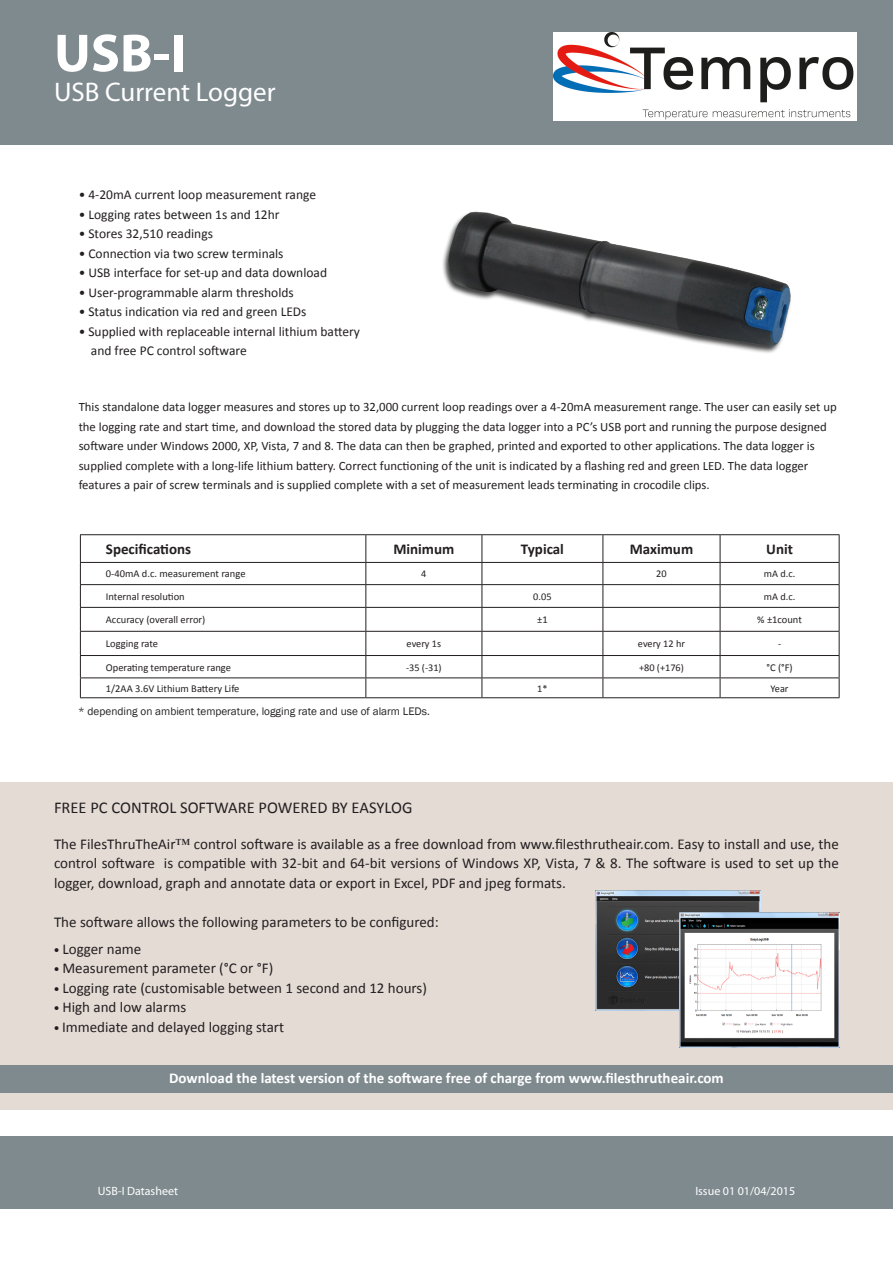
<style>
.page{position:relative;width:893px;height:1263px;background:#fff}
.page>*{position:absolute;margin:0;border:0;box-sizing:border-box;transform-origin:0 0}
.t1{font:700 54px "Myriad Pro";color:#fff}
.t2{font:27px "Myriad Pro";color:#fff}
.t3{font:16.5px "Calibri";color:#231f20}
.Paragraph_Style_1{font:15px/19.5px "Calibri";color:#231f20;text-align:justify}
.t4{font:700 15px "Calibri";color:#fff}
.Lascar_table_-_body{font:700 15px "Calibri";color:#231f20}
.Lascar_table_-_left{font:700 15px "Calibri";color:#231f20}
.t5{font:13.5px "Calibri";color:#231f20}
.t6{font:12.75px/19.5px "Calibri";color:#231f20}
.t7{font:12px "Myriad Pro";color:#fff}
.t8{font:11.25px "Franklin Gothic";color:#231f20}
.Lascar_table_-_body-2{font:10.5px "Calibri";color:#231f20}
.Lascar_table_-_body-3{font:10.35px "Calibri";color:#231f20}
.s1{font-size:10.35px}
.s2{font-family:"Times New Roman"}
.s3{font-family:"Myriad Pro";font-weight:700}
</style>
<div class="page">
<div style="left:1px;top:0;width:892px;height:144px;background:#7f8a8f"></div>
<div style="left:0;top:1136px;width:893px;height:73px;background:#7f8a8f"></div>
<img style="left:442px;top:211px;width:349px;height:142px">
<hr style="left:80px;top:534px;width:286px;height:1px;background:#231f20">
<hr style="left:366px;top:534px;width:116px;height:1px;background:#231f20">
<hr style="left:482px;top:534px;width:121px;height:1px;background:#231f20">
<hr style="left:603px;top:534px;width:117px;height:1px;background:#231f20">
<hr style="left:720px;top:534px;width:119px;height:1px;background:#231f20">
<hr style="left:80px;top:562px;width:286px;height:1px;background:#231f20">
<hr style="left:366px;top:562px;width:116px;height:1px;background:#231f20">
<hr style="left:482px;top:562px;width:121px;height:1px;background:#231f20">
<hr style="left:603px;top:562px;width:117px;height:1px;background:#231f20">
<hr style="left:720px;top:562px;width:119px;height:1px;background:#231f20">
<hr style="left:80px;top:584px;width:286px;height:1px;background:#231f20">
<hr style="left:366px;top:584px;width:116px;height:1px;background:#231f20">
<hr style="left:482px;top:584px;width:121px;height:1px;background:#231f20">
<hr style="left:603px;top:584px;width:117px;height:1px;background:#231f20">
<hr style="left:720px;top:584px;width:119px;height:1px;background:#231f20">
<hr style="left:80px;top:607px;width:286px;height:1px;background:#231f20">
<hr style="left:366px;top:607px;width:116px;height:1px;background:#231f20">
<hr style="left:482px;top:607px;width:121px;height:1px;background:#231f20">
<hr style="left:603px;top:607px;width:117px;height:1px;background:#231f20">
<hr style="left:720px;top:607px;width:119px;height:1px;background:#231f20">
<hr style="left:80px;top:631px;width:286px;height:1px;background:#231f20">
<hr style="left:366px;top:631px;width:116px;height:1px;background:#231f20">
<hr style="left:482px;top:631px;width:121px;height:1px;background:#231f20">
<hr style="left:603px;top:631px;width:117px;height:1px;background:#231f20">
<hr style="left:720px;top:631px;width:119px;height:1px;background:#231f20">
<hr style="left:80px;top:655px;width:286px;height:1px;background:#231f20">
<hr style="left:366px;top:655px;width:116px;height:1px;background:#231f20">
<hr style="left:482px;top:655px;width:121px;height:1px;background:#231f20">
<hr style="left:603px;top:655px;width:117px;height:1px;background:#231f20">
<hr style="left:720px;top:655px;width:119px;height:1px;background:#231f20">
<hr style="left:80px;top:677px;width:286px;height:1px;background:#231f20">
<svg style="left:80px;top:535px;width:1px;height:162px"></svg>
<hr style="left:366px;top:677px;width:116px;height:1px;background:#231f20">
<svg style="left:365px;top:535px;width:1px;height:162px"></svg>
<hr style="left:482px;top:677px;width:121px;height:1px;background:#231f20">
<svg style="left:482px;top:535px;width:1px;height:162px"></svg>
<hr style="left:603px;top:677px;width:117px;height:1px;background:#231f20">
<svg style="left:603px;top:535px;width:1px;height:162px"></svg>
<hr style="left:720px;top:677px;width:119px;height:1px;background:#231f20">
<svg style="left:720px;top:535px;width:1px;height:162px"></svg>
<svg style="left:839px;top:535px;width:1px;height:162px"></svg>
<hr style="left:80px;top:697px;width:286px;height:1px;background:#231f20">
<hr style="left:366px;top:697px;width:116px;height:1px;background:#231f20">
<hr style="left:482px;top:697px;width:121px;height:1px;background:#231f20">
<hr style="left:603px;top:697px;width:117px;height:1px;background:#231f20">
<hr style="left:720px;top:697px;width:119px;height:1px;background:#231f20">
<div style="left:0;top:782px;width:893px;height:327px;background:#e4dbd5"></div>
<img style="left:596px;top:891px;width:165px;height:119px">
<img style="left:680px;top:912px;width:160px;height:136px">
<div style="left:0;top:1065px;width:893px;height:27px;background:#7f8a8f"></div>
<img style="left:553px;top:33px;width:303px;height:88px">
<h1 class="t1" style="left:54px;top:18px;width:134px">USB-I</h1>
<h2 class="t2" style="left:54px;top:75px;width:223px">USB Current Logger</h2>
<p class="t5" style="left:79px;top:186px;width:239px">• 4-20mA current loop measurement range</p>
<p class="t5" style="left:79px;top:206px;width:202px">• Logging rates between 1s and 12hr</p>
<p class="t5" style="left:79px;top:225px;width:136px">• Stores 32,510 readings</p>
<p class="t5" style="left:79px;top:245px;width:206px">• Connection via two screw terminals</p>
<p class="t5" style="left:79px;top:264px;width:250px">• USB interface for set-up and data download</p>
<p class="t5" style="left:79px;top:284px;width:217px">• User-programmable alarm thresholds</p>
<p class="t5" style="left:79px;top:303px;width:229px">• Status indication via red and green LEDs</p>
<p class="t5" style="left:79px;top:323px;width:283px">• Supplied with replaceable internal lithium battery</p>
<p class="t5" style="left:91px;top:342px;width:157px">and free PC control software</p>
<p class="t6" style="left:79px;top:397px;width:760px">This standalone data logger measures and stores up to 32,000 current loop readings over a 4-20mA measurement range. The user can easily set up the logging rate and start time, and download the stored data by plugging the data logger into a PC’s USB port and running the purpose designed software under Windows 2000, XP, Vista, 7 and 8. The data can then be graphed, printed and exported to other applications. The data logger is supplied complete with a long-life lithium battery. Correct functioning of the unit is indicated by a flashing red and green LED. The data logger features a pair of screw terminals and is supplied complete with a set of measurement leads terminating in crocodile clips.</p>
<p class="Lascar_table_-_left" style="left:106px;top:540px;width:87px">Specifications</p>
<p class="Lascar_table_-_body" style="left:393px;top:540px;width:62px">Minimum</p>
<p class="Lascar_table_-_body" style="left:521px;top:540px;width:45px">Typical</p>
<p class="Lascar_table_-_body" style="left:630px;top:540px;width:65px">Maximum</p>
<p class="Lascar_table_-_body" style="left:766px;top:540px;width:28px">Unit</p>
<p class="Lascar_table_-_body-2" style="left:106px;top:567px;width:141px">0-40mA d.c. measurement range</p>
<p class="Lascar_table_-_body-3" style="left:421px;top:567px;width:7px">4</p>
<p class="Lascar_table_-_body-3" style="left:656px;top:567px;width:12px">20</p>
<p class="Lascar_table_-_body-3" style="left:764px;top:567px;width:33px">mA d.c.</p>
<p class="Lascar_table_-_body-2" style="left:106px;top:590px;width:80px">Internal resolution</p>
<p class="Lascar_table_-_body-3" style="left:533px;top:590px;width:20px">0.05</p>
<p class="Lascar_table_-_body-3" style="left:764px;top:590px;width:33px">mA d.c.</p>
<p class="Lascar_table_-_body-2" style="left:106px;top:613px;width:101px">Accuracy (overall error)</p>
<p class="Lascar_table_-_body-2" style="left:537px;top:613px;width:12px">±1</p>
<p class="Lascar_table_-_body-2" style="left:757px;top:613px;width:46px"><span class="s1">%</span> ±1count</p>
<p class="Lascar_table_-_body-2" style="left:106px;top:637px;width:54px">Logging rate</p>
<p class="Lascar_table_-_body-3" style="left:407px;top:637px;width:36px">every 1s</p>
<p class="Lascar_table_-_body-3" style="left:638px;top:637px;width:49px">every 12 hr</p>
<p class="Lascar_table_-_body-3" style="left:778px;top:637px;width:5px">-</p>
<p class="Lascar_table_-_body-2" style="left:106px;top:661px;width:127px">Operating temperature range</p>
<p class="Lascar_table_-_body-3" style="left:406px;top:661px;width:37px">-35 (-31)</p>
<p class="Lascar_table_-_body-3" style="left:639px;top:661px;width:46px">+80 (+176)</p>
<p class="Lascar_table_-_body-2" style="left:766px;top:661px;width:28px">°C (°F)</p>
<p class="Lascar_table_-_body-2" style="left:106px;top:682px;width:135px">1/2AA 3.6V Lithium Battery Life</p>
<p class="Lascar_table_-_body-3" style="left:537px;top:682px;width:12px">1*</p>
<p class="Lascar_table_-_body-3" style="left:771px;top:682px;width:19px">Year</p>
<p class="t8" style="left:78px;top:704px;width:353px">* depending on ambient temperature, logging rate and use of alarm LEDs.</p>
<p class="t3" style="left:54px;top:797px;width:360px">FREE PC CONTROL SOFTWARE POWERED BY EASYLOG</p>
<p class="Paragraph_Style_1" style="left:54px;top:833px;width:786px">The FilesThruTheAir<span class="s2">™</span> control software is available as a free download from www.filesthrutheair.com. Easy to install and use, the control software is compatible with 32-bit and 64-bit versions of Windows XP, Vista, 7 &amp; 8. The software is used to set up the logger, download, graph and annotate data or export in Excel, PDF and jpeg formats.</p>
<p class="Paragraph_Style_1" style="left:54px;top:911px;width:386px">The software allows the following parameters to be configured:</p>
<p class="Paragraph_Style_1" style="left:54px;top:938px;width:89px"><span class="s3">•</span> Logger name</p>
<p class="Paragraph_Style_1" style="left:54px;top:958px;width:221px"><span class="s3">•</span> Measurement parameter (°C or °F)</p>
<p class="Paragraph_Style_1" style="left:54px;top:977px;width:374px"><span class="s3">•</span> Logging rate (customisable between 1 second and 12 hours)</p>
<p class="Paragraph_Style_1" style="left:54px;top:997px;width:134px"><span class="s3">•</span> High and low alarms</p>
<p class="Paragraph_Style_1" style="left:54px;top:1016px;width:232px"><span class="s3">•</span> Immediate and delayed logging start</p>
<p class="t4" style="left:169px;top:1069px;width:556px">Download the latest version of the software free of charge from www.filesthrutheair.com</p>
<p class="t7" style="left:98px;top:1184px;width:82px">USB-I Datasheet</p>
<p class="t7" style="left:695px;top:1184px;width:101px">Issue 01 01/04/2015</p>
</div>
